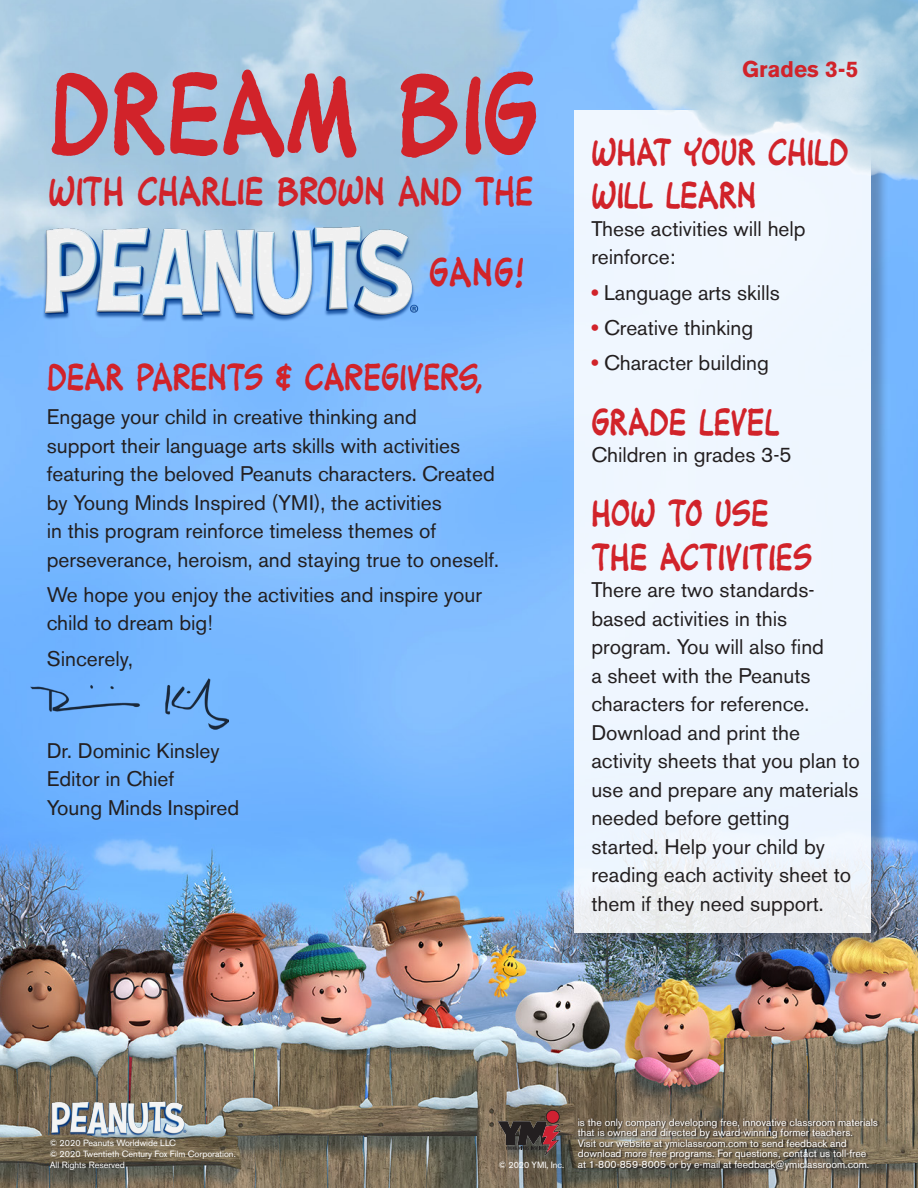
<style>
.page{position:relative;width:918px;height:1188px;background:#fff}
.page>*{position:absolute;margin:0;border:0;box-sizing:border-box;transform-origin:0 0}
.t1{font:800 110.7px "Schulz";color:#d1232a}
.t2{font:800 38.55px "Schulz";color:#d1232a}
.A_head{font:800 36px/43.2px "Schulz";color:#d1232a}
.k-2_text{font:700 22.5px "Akzidenz Grotesk BE";color:#d1232a}
.intro_text{font:21px/28.5px "Akzidenz Grotesk BE";color:#231f20}
.k-2_text-2{font:21px/28.5px "Akzidenz Grotesk BE";color:#231f20}
.t3{font:10.5px/10.5px "Akzidenz Grotesk BE";color:#fff}
.t4{font:9px/10.8px "Akzidenz Grotesk BE";color:#fff}
.s1{font-weight:700;color:#d1232a}
</style>
<div class="page">
<img style="left:0;top:0;width:918px;height:1188px">
<img style="left:46px;top:1096px;width:144px;height:42px">
<img style="left:30px;top:210px;width:400px;height:118px">
<svg style="left:498px;top:1111px;width:65px;height:46px;background:#5c4440"></svg>
<div style="left:577px;top:112px;width:312px;height:840px;background:#231f20;opacity:.33"></div>
<div style="left:575px;top:110px;width:296px;height:823px;background:#eff6ff"></div>
<div style="left:578px;top:1119px;width:301px;height:53px;background:#231f20;opacity:.75"></div>
<img style="left:29px;top:678px;width:199px;height:51px">
<img style="left:597px;top:0;width:321px;height:190px">
<p class="t1" style="left:48px;top:42px;width:492px">DREAM BIG</p>
<p class="t2" style="left:48px;top:166px;width:487px">WITH CHARLIE BROWN AND THE</p>
<p class="t2" style="left:429px;top:247px;width:96px">GANG!</p>
<p class="A_head" style="left:47px;top:354px;width:437px">DEAR PARENTS &amp; CAREGIVERS,</p>
<p class="intro_text" style="left:47px;top:403px;width:454px">Engage your child in creative thinking and<br>support their language arts skills with activities featuring the beloved Peanuts characters. Created by Young Minds Inspired (YMI), the activities<br>in this program reinforce timeless themes of perseverance, heroism, and staying true to oneself.</p>
<p class="intro_text" style="left:47px;top:580px;width:437px">We hope you enjoy the activities and inspire your child to dream big!</p>
<p class="intro_text" style="left:47px;top:644px;width:88px">Sincerely,</p>
<p class="intro_text" style="left:47px;top:736px;width:194px">Dr. Dominic Kinsley<br>Editor in Chief<br>Young Minds Inspired</p>
<p class="k-2_text" style="left:742px;top:56px;width:118px">Grades 3-5</p>
<p class="A_head" style="left:591px;top:129px;width:259px">WHAT YOUR CHILD<br>WILL LEARN</p>
<p class="k-2_text-2" style="left:591px;top:214px;width:216px">These activities will help reinforce:</p>
<p class="k-2_text-2" style="left:591px;top:278px;width:190px"><span class="s1">•</span> Language arts skills</p>
<p class="k-2_text-2" style="left:591px;top:313px;width:163px"><span class="s1">•</span> Creative thinking</p>
<p class="k-2_text-2" style="left:591px;top:349px;width:179px"><span class="s1">•</span> Character building</p>
<p class="A_head" style="left:591px;top:399px;width:189px">GRADE LEVEL</p>
<p class="k-2_text-2" style="left:591px;top:440px;width:202px">Children in grades 3-5</p>
<p class="A_head" style="left:591px;top:491px;width:223px">HOW TO USE<br>THE ACTIVITIES</p>
<p class="intro_text" style="left:591px;top:576px;width:270px">There are two standards&shy;based activities in this program. You will also find<br>a sheet with the Peanuts characters for reference.<br>Download and print the activity sheets that you plan to use and prepare any materials needed before getting started. Help your child by reading each activity sheet to them if they need support.</p>
<p class="t4" style="left:50px;top:1138px;width:128px">© 2020 Peanuts Worldwide LLC</p>
<p class="t4" style="left:50px;top:1148px;width:188px">© 2020 Twentieth Century Fox Film Corporation.<br>All Rights Reserved</p>
<p class="t3" style="left:578px;top:1117px;width:302px">is the only company developing free, innovative classroom materials that is owned and directed by award-winning former teachers.<br>Visit our website at ymiclassroom.com to send feedback and download more free programs. For questions, contact us toll-free</p>
<p class="t4" style="left:499px;top:1159px;width:67px">© 2020 YMI, Inc.</p>
<p class="t3" style="left:578px;top:1159px;width:293px">at 1-800-859-8005 or by e-mail at feedback@ymiclassroom.com.</p>
</div>
